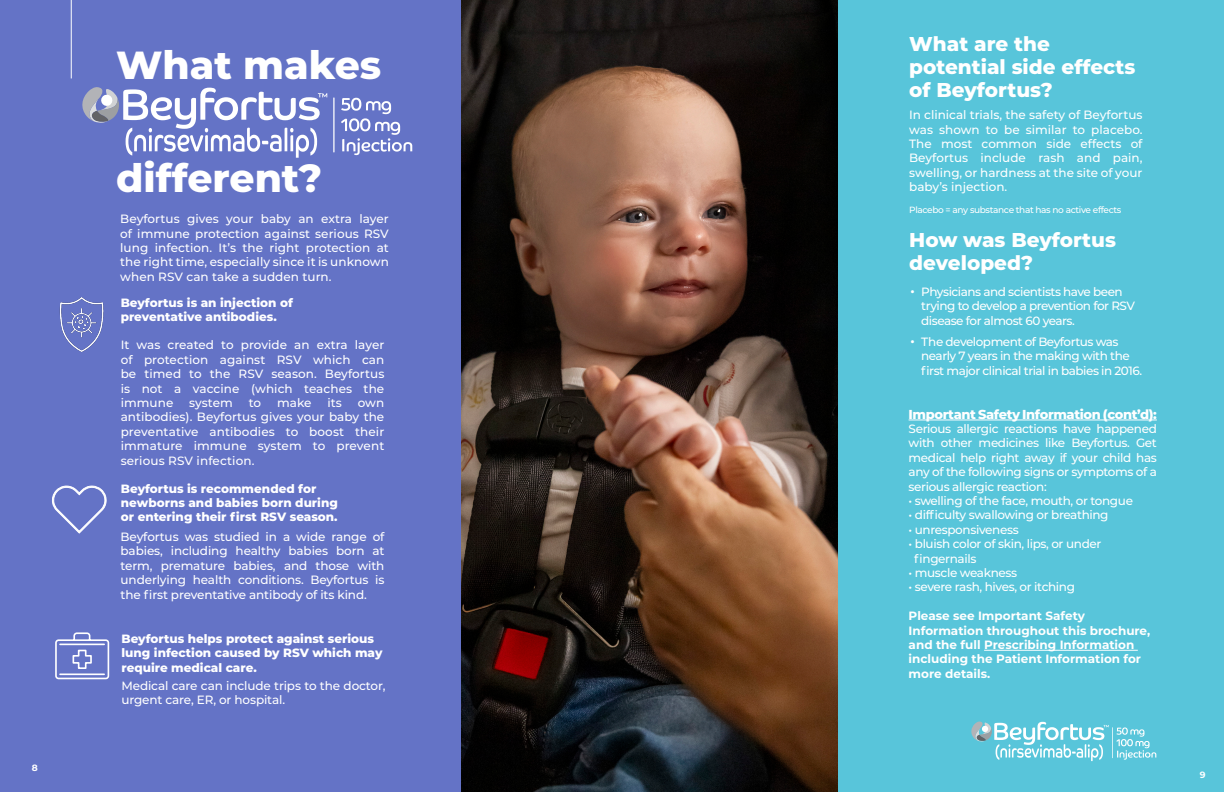
<style>
.page{position:relative;width:1224px;height:792px;background:#fff}
.page>*{position:absolute;margin:0;border:0;box-sizing:border-box;transform-origin:0 0}
.t1{font:800 39.2px "Montserrat";color:#fff}
.t2{font:800 20px/23px "Montserrat";color:#fff}
.t3{font:800 13px "Montserrat";letter-spacing:-.03em;color:#fff}
.t4{font:500 12px/14.4px "Montserrat";letter-spacing:-.03em;color:#fff;text-align:justify}
.t5{font:800 12px/14.4px "Montserrat";color:#fff}
.t6{font:700 12px/14.4px "Montserrat";color:#fff}
.t7{font:500 12px/14.4px "Montserrat";letter-spacing:-.01em;color:#fff}
.t8{font:700 9.1px "Montserrat";color:#fff}
.t9{font:500 9px "Montserrat";letter-spacing:-.04em;color:#fff}
.s1{font-family:"Arial";font-weight:400}
</style>
<div class="page">
<img style="left:461px;top:0;width:378px;height:792px">
<div style="left:839px;top:0;width:385px;height:792px;background:#58c5da"></div>
<hr style="left:909px;top:420px;width:248px;height:1px;background:#fff">
<hr style="left:984px;top:650px;width:154px;height:1px;background:#fff">
<div style="left:0;top:0;width:461px;height:792px;background:#6473c6"></div>
<svg style="left:52px;top:486px;width:55px;height:47px"></svg>
<hr style="left:71px;top:0;width:1px;height:78px;background:#fff">
<img style="left:59px;top:297px;width:45px;height:55px">
<svg style="left:55px;top:632px;width:55px;height:48px"></svg>
<svg style="left:341px;top:98px;width:71px;height:57px"></svg>
<hr style="left:333px;top:97px;width:2px;height:55px;background:#fff">
<svg style="left:82px;top:87px;width:245px;height:71px"></svg>
<svg style="left:1116px;top:727px;width:40px;height:33px"></svg>
<hr style="left:1112px;top:727px;width:1px;height:31px;background:#fff">
<svg style="left:971px;top:721px;width:138px;height:40px"></svg>
<p class="t8" style="left:32px;top:761px;width:8px">8</p>
<p class="t1" style="left:116px;top:36px;width:267px">What makes</p>
<p class="t1" style="left:116px;top:150px;width:208px">different?</p>
<p class="t4" style="left:120px;top:211px;width:270px">Beyfortus gives your baby an extra layer of immune protection against serious RSV lung infection. It’s the right protection at the right time, especially since it is unknown when RSV can take a sudden turn.</p>
<p class="t2" style="left:909px;top:32px;width:142px">What are the</p>
<p class="t2" style="left:909px;top:55px;width:228px">potential side effects</p>
<p class="t2" style="left:909px;top:78px;width:145px">of Beyfortus?</p>
<p class="t4" style="left:909px;top:107px;width:235px">In clinical trials, the safety of Beyfortus was shown to be similar to placebo.<br>The most common side effects of Beyfortus include rash and pain, swelling, or hardness at the site of your baby’s injection.</p>
<p class="t9" style="left:909px;top:203px;width:214px">Placebo = any substance that has no active effects</p>
<p class="t2" style="left:909px;top:227px;width:208px">How was Beyfortus developed?</p>
<p class="t5" style="left:121px;top:295px;width:174px">Beyfortus is an injection of preventative antibodies.</p>
<p class="t4" style="left:921px;top:284px;width:215px;text-align:left;text-indent:-11px"><span class="s1">•</span> Physicians and scientists have been trying to develop a prevention for RSV disease for almost 60 years.</p>
<p class="t4" style="left:921px;top:334px;width:222px;text-align:left;text-indent:-11px"><span class="s1">•</span> The development of Beyfortus was nearly 7 years in the making with the first major clinical trial in babies in 2016.</p>
<p class="t4" style="left:121px;top:337px;width:265px">It was created to provide an extra layer of protection against RSV which can be timed to the RSV season. Beyfortus is not a vaccine (which teaches the immune</p>
<p class="t4" style="left:189px;top:395px;width:45px">system</p>
<p class="t4" style="left:249px;top:395px;width:14px">to</p>
<p class="t4" style="left:277px;top:395px;width:36px">make</p>
<p class="t4" style="left:327px;top:395px;width:16px">its</p>
<p class="t4" style="left:121px;top:395px;width:265px;text-indent:237px">own antibodies). Beyfortus gives your baby the preventative antibodies to boost their immature immune system to prevent serious RSV infection.</p>
<p class="t3" style="left:909px;top:405px;width:250px">Important Safety Information (cont’d):</p>
<p class="t4" style="left:909px;top:421px;width:250px">Serious allergic reactions have happened with other medicines like Beyfortus. Get medical help right away if your child has any of the following signs or symptoms of a serious allergic reaction:</p>
<p class="t4" style="left:909px;top:493px;width:226px">• swelling of the face, mouth, or tongue</p>
<p class="t4" style="left:909px;top:508px;width:202px">• difficulty swallowing or breathing</p>
<p class="t4" style="left:909px;top:522px;width:112px">• unresponsiveness</p>
<p class="t4" style="left:914px;top:536px;width:189px;text-indent:-6px">• bluish color of skin, lips, or under fingernails</p>
<p class="t4" style="left:909px;top:565px;width:110px">• muscle weakness</p>
<p class="t4" style="left:909px;top:580px;width:168px">• severe rash, hives, or itching</p>
<p class="t6" style="left:909px;top:608px;width:243px">Please see Important Safety<br>Information throughout this brochure, and the full Prescribing Information including the Patient Information for more details.</p>
<p class="t5" style="left:121px;top:480px;width:219px">Beyfortus is recommended for newborns and babies born during</p>
<p class="t5" style="left:121px;top:509px;width:218px">or entering their first RSV season.</p>
<p class="t4" style="left:121px;top:529px;width:265px">Beyfortus was studied in a wide range of babies, including healthy babies born at term, premature babies, and those with underlying health conditions. Beyfortus is the first preventative antibody of its kind.</p>
<p class="t5" style="left:121px;top:631px;width:263px">Beyfortus helps protect against serious lung infection caused by RSV which may require medical care.</p>
<p class="t7" style="left:121px;top:678px;width:266px">Medical care can include trips to the doctor, urgent care, ER, or hospital.</p>
<p class="t8" style="left:1200px;top:768px;width:7px">9</p>
</div>
